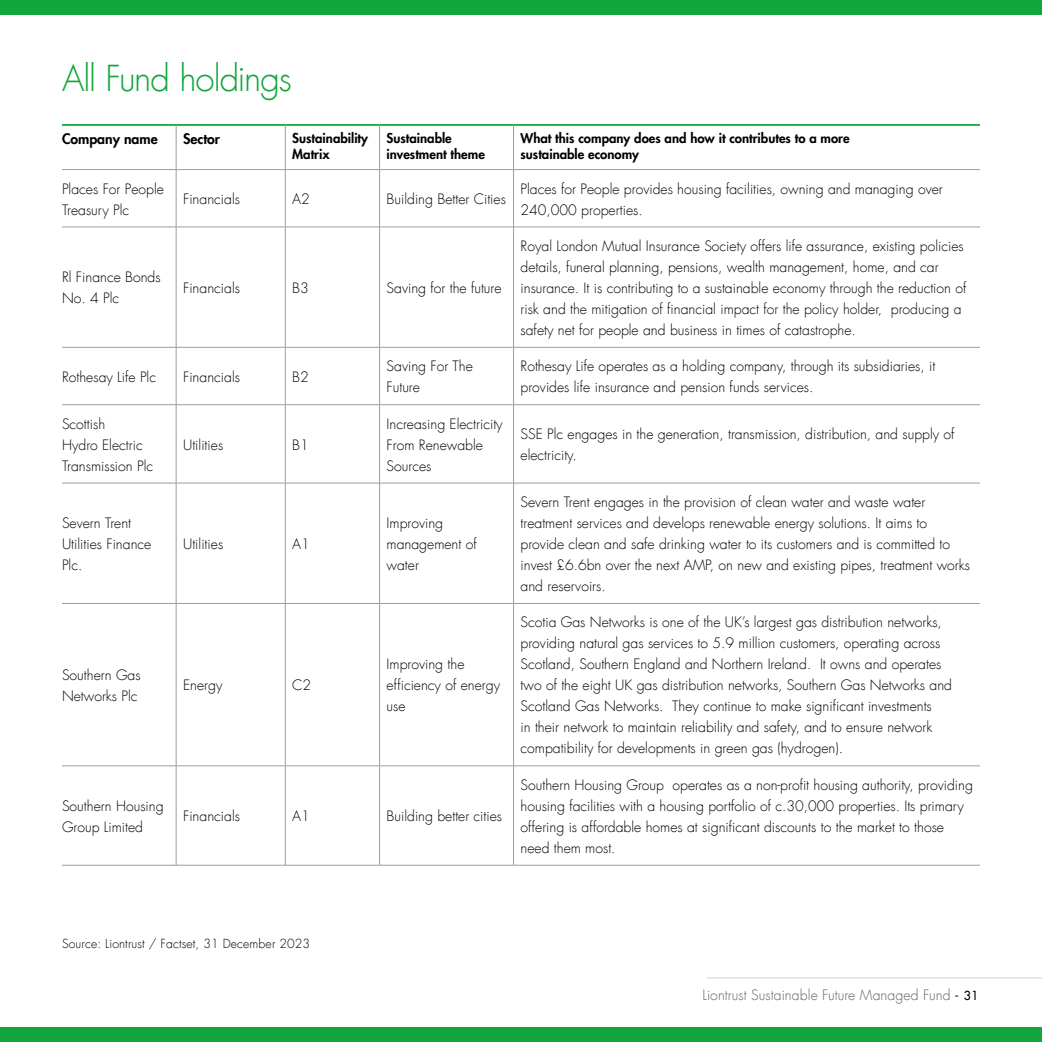
<style>
.page{position:relative;width:1042px;height:1042px;background:#fff}
.page>*{position:absolute;margin:0;border:0;box-sizing:border-box;transform-origin:0 0}
.t1{font:300 35px "Futura LT";letter-spacing:-.035em;color:#11a53c}
.t2{font:300 14px/21px "Futura LT";color:#000}
.t3{font:300 14px "Futura LT";letter-spacing:.005em;color:#646363}
.t4{font:800 14px "Futura LT";color:#000}
.t5{font:800 13.12px/15.8px "Futura LT";color:#000}
.t6{font:300 12.25px "Futura LT";letter-spacing:.01em;color:#000}
.s1{font-weight:400;font-size:12.25px;color:#000}
</style>
<div class="page">
<hr style="left:176px;top:126px;width:1px;height:43px;background:#9d9d9c">
<hr style="left:285px;top:126px;width:1px;height:43px;background:#9d9d9c">
<hr style="left:379px;top:126px;width:1px;height:43px;background:#9d9d9c">
<hr style="left:62px;top:169px;width:114px;height:1px;background:#9d9d9c">
<hr style="left:176px;top:170px;width:1px;height:57px;background:#9d9d9c">
<hr style="left:285px;top:170px;width:1px;height:57px;background:#9d9d9c">
<hr style="left:379px;top:170px;width:1px;height:57px;background:#9d9d9c">
<hr style="left:62px;top:227px;width:114px;height:1px;background:#9d9d9c">
<hr style="left:176px;top:227px;width:1px;height:120px;background:#9d9d9c">
<hr style="left:285px;top:227px;width:1px;height:120px;background:#9d9d9c">
<hr style="left:379px;top:227px;width:1px;height:120px;background:#9d9d9c">
<hr style="left:62px;top:347px;width:114px;height:1px;background:#9d9d9c">
<hr style="left:176px;top:347px;width:1px;height:57px;background:#9d9d9c">
<hr style="left:285px;top:347px;width:1px;height:57px;background:#9d9d9c">
<hr style="left:379px;top:347px;width:1px;height:57px;background:#9d9d9c">
<hr style="left:62px;top:404px;width:114px;height:1px;background:#9d9d9c">
<hr style="left:176px;top:405px;width:1px;height:78px;background:#9d9d9c">
<hr style="left:285px;top:405px;width:1px;height:78px;background:#9d9d9c">
<hr style="left:379px;top:405px;width:1px;height:78px;background:#9d9d9c">
<hr style="left:62px;top:483px;width:114px;height:1px;background:#9d9d9c">
<hr style="left:176px;top:483px;width:1px;height:120px;background:#9d9d9c">
<hr style="left:285px;top:483px;width:1px;height:120px;background:#9d9d9c">
<hr style="left:379px;top:483px;width:1px;height:120px;background:#9d9d9c">
<hr style="left:62px;top:603px;width:114px;height:1px;background:#9d9d9c">
<hr style="left:176px;top:604px;width:1px;height:161px;background:#9d9d9c">
<hr style="left:285px;top:604px;width:1px;height:161px;background:#9d9d9c">
<hr style="left:379px;top:604px;width:1px;height:161px;background:#9d9d9c">
<hr style="left:62px;top:765px;width:114px;height:1px;background:#9d9d9c">
<hr style="left:176px;top:766px;width:1px;height:99px;background:#9d9d9c">
<hr style="left:285px;top:766px;width:1px;height:99px;background:#9d9d9c">
<hr style="left:379px;top:766px;width:1px;height:99px;background:#9d9d9c">
<hr style="left:62px;top:865px;width:114px;height:1px;background:#9d9d9c">
<hr style="left:62px;top:124px;width:114px;height:2px;background:#11a53c">
<hr style="left:176px;top:124px;width:109px;height:2px;background:#11a53c">
<hr style="left:285px;top:124px;width:94px;height:2px;background:#11a53c">
<hr style="left:379px;top:124px;width:134px;height:2px;background:#11a53c">
<hr style="left:513px;top:124px;width:467px;height:2px;background:#11a53c">
<hr style="left:176px;top:169px;width:109px;height:1px;background:#9d9d9c">
<hr style="left:285px;top:169px;width:94px;height:1px;background:#9d9d9c">
<hr style="left:379px;top:169px;width:134px;height:1px;background:#9d9d9c">
<hr style="left:513px;top:169px;width:467px;height:1px;background:#9d9d9c">
<hr style="left:176px;top:227px;width:109px;height:1px;background:#9d9d9c">
<hr style="left:285px;top:227px;width:94px;height:1px;background:#9d9d9c">
<hr style="left:379px;top:227px;width:134px;height:1px;background:#9d9d9c">
<hr style="left:513px;top:227px;width:467px;height:1px;background:#9d9d9c">
<hr style="left:176px;top:347px;width:109px;height:1px;background:#9d9d9c">
<hr style="left:285px;top:347px;width:94px;height:1px;background:#9d9d9c">
<hr style="left:379px;top:347px;width:134px;height:1px;background:#9d9d9c">
<hr style="left:513px;top:347px;width:467px;height:1px;background:#9d9d9c">
<hr style="left:176px;top:404px;width:109px;height:1px;background:#9d9d9c">
<hr style="left:285px;top:404px;width:94px;height:1px;background:#9d9d9c">
<hr style="left:379px;top:404px;width:134px;height:1px;background:#9d9d9c">
<hr style="left:513px;top:404px;width:467px;height:1px;background:#9d9d9c">
<hr style="left:176px;top:483px;width:109px;height:1px;background:#9d9d9c">
<hr style="left:285px;top:483px;width:94px;height:1px;background:#9d9d9c">
<hr style="left:379px;top:483px;width:134px;height:1px;background:#9d9d9c">
<hr style="left:513px;top:483px;width:467px;height:1px;background:#9d9d9c">
<hr style="left:176px;top:603px;width:109px;height:1px;background:#9d9d9c">
<hr style="left:285px;top:603px;width:94px;height:1px;background:#9d9d9c">
<hr style="left:379px;top:603px;width:134px;height:1px;background:#9d9d9c">
<hr style="left:513px;top:603px;width:467px;height:1px;background:#9d9d9c">
<hr style="left:176px;top:765px;width:109px;height:1px;background:#9d9d9c">
<hr style="left:285px;top:765px;width:94px;height:1px;background:#9d9d9c">
<hr style="left:379px;top:765px;width:134px;height:1px;background:#9d9d9c">
<hr style="left:513px;top:765px;width:467px;height:1px;background:#9d9d9c">
<hr style="left:176px;top:865px;width:109px;height:1px;background:#9d9d9c">
<hr style="left:285px;top:865px;width:94px;height:1px;background:#9d9d9c">
<hr style="left:379px;top:865px;width:134px;height:1px;background:#9d9d9c">
<hr style="left:513px;top:865px;width:467px;height:1px;background:#9d9d9c">
<hr style="left:513px;top:170px;width:1px;height:57px;background:#9d9d9c">
<hr style="left:513px;top:227px;width:1px;height:120px;background:#9d9d9c">
<hr style="left:513px;top:347px;width:1px;height:57px;background:#9d9d9c">
<hr style="left:513px;top:405px;width:1px;height:78px;background:#9d9d9c">
<hr style="left:513px;top:483px;width:1px;height:120px;background:#9d9d9c">
<hr style="left:513px;top:604px;width:1px;height:161px;background:#9d9d9c">
<hr style="left:513px;top:766px;width:1px;height:99px;background:#9d9d9c">
<hr style="left:513px;top:126px;width:1px;height:43px;background:#9d9d9c">
<div style="left:0;top:0;width:1042px;height:15px;background:#11a53c"></div>
<div style="left:0;top:1027px;width:1042px;height:15px;background:#11a53c"></div>
<hr style="left:707px;top:977px;width:335px;height:1px;background:#d0d0d0">
<h1 class="t1" style="left:62px;top:57px;width:231px">All Fund holdings</h1>
<p class="t4" style="left:62px;top:129px;width:97px">Company name</p>
<p class="t4" style="left:183px;top:129px;width:38px">Sector</p>
<p class="t5" style="left:292px;top:130px;width:77px">Sustainability<br>Matrix</p>
<p class="t5" style="left:386px;top:130px;width:100px">Sustainable investment theme</p>
<p class="t5" style="left:520px;top:130px;width:331px">What this company does and how it contributes to a more sustainable economy</p>
<p class="t2" style="left:62px;top:178px;width:103px">Places For People<br>Treasury Plc</p>
<p class="t2" style="left:183px;top:189px;width:58px">Financials</p>
<p class="t2" style="left:292px;top:189px;width:19px">A2</p>
<p class="t2" style="left:386px;top:189px;width:121px">Building Better Cities</p>
<p class="t2" style="left:520px;top:178px;width:424px">Places for People provides housing facilities, owning and managing over<br>240,000 properties.</p>
<p class="t2" style="left:62px;top:267px;width:100px">Rl Finance Bonds<br>No. 4 Plc</p>
<p class="t2" style="left:183px;top:278px;width:58px">Financials</p>
<p class="t2" style="left:292px;top:278px;width:18px">B3</p>
<p class="t2" style="left:386px;top:278px;width:116px">Saving for the future</p>
<p class="t2" style="left:520px;top:236px;width:447px">Royal London Mutual Insurance Society offers life assurance, existing policies details, funeral planning, pensions, wealth management, home, and car insurance. It is contributing to a sustainable economy through the reduction of risk and the mitigation of financial impact for the policy holder, producing a safety net for people and business in times of catastrophe.</p>
<p class="t2" style="left:62px;top:367px;width:96px">Rothesay Life Plc</p>
<p class="t2" style="left:183px;top:367px;width:58px">Financials</p>
<p class="t2" style="left:292px;top:367px;width:18px">B2</p>
<p class="t2" style="left:386px;top:356px;width:88px">Saving For The<br>Future</p>
<p class="t2" style="left:520px;top:356px;width:416px">Rothesay Life operates as a holding company, through its subsidiaries, it provides life insurance and pension funds services.</p>
<p class="t2" style="left:62px;top:413px;width:93px">Scottish<br>Hydro Electric<br>Transmission Plc</p>
<p class="t2" style="left:386px;top:413px;width:118px">Increasing Electricity<br>From Renewable<br>Sources</p>
<p class="t2" style="left:520px;top:424px;width:435px">SSE Plc engages in the generation, transmission, distribution, and supply of electricity.</p>
<p class="t2" style="left:183px;top:434px;width:42px">Utilities</p>
<p class="t2" style="left:292px;top:434px;width:18px">B1</p>
<p class="t2" style="left:62px;top:513px;width:91px">Severn Trent<br>Utilities Finance<br>Plc.</p>
<p class="t2" style="left:183px;top:534px;width:42px">Utilities</p>
<p class="t2" style="left:292px;top:534px;width:19px">A1</p>
<p class="t2" style="left:62px;top:665px;width:80px">Southern Gas<br>Networks Plc</p>
<p class="t2" style="left:183px;top:675px;width:41px">Energy</p>
<p class="t2" style="left:292px;top:675px;width:21px">C2</p>
<p class="t2" style="left:386px;top:513px;width:92px">Improving management of water</p>
<p class="t2" style="left:386px;top:654px;width:115px">Improving the efficiency of energy use</p>
<p class="t2" style="left:62px;top:795px;width:103px">Southern Housing<br>Group Limited</p>
<p class="t2" style="left:183px;top:806px;width:58px">Financials</p>
<p class="t2" style="left:292px;top:806px;width:19px">A1</p>
<p class="t2" style="left:386px;top:806px;width:117px">Building better cities</p>
<p class="t2" style="left:520px;top:492px;width:451px">Severn Trent engages in the provision of clean water and waste water treatment services and develops renewable energy solutions. It aims to provide clean and safe drinking water to its customers and is committed to invest £6.6bn over the next AMP, on new and existing pipes, treatment works and reservoirs.</p>
<p class="t2" style="left:520px;top:612px;width:433px">Scotia Gas Networks is one of the UK’s largest gas distribution networks, providing natural gas services to 5.9 million customers, operating across Scotland, Southern England and Northern Ireland. It owns and operates two of the eight UK gas distribution networks, Southern Gas Networks and Scotland Gas Networks. They continue to make significant investments<br>in their network to maintain reliability and safety, and to ensure network compatibility for developments in green gas (hydrogen).</p>
<p class="t2" style="left:520px;top:774px;width:454px">Southern Housing Group operates as a non-profit housing authority, providing housing facilities with a housing portfolio of c.30,000 properties. Its primary offering is affordable homes at significant discounts to the market to those need them most.</p>
<p class="t6" style="left:62px;top:936px;width:250px">Source: Liontrust / Factset, 31 December 2023</p>
<p class="t3" style="left:702px;top:986px;width:277px">Liontrust Sustainable Future Managed Fund <span class="s1">- 31</span></p>
</div>
